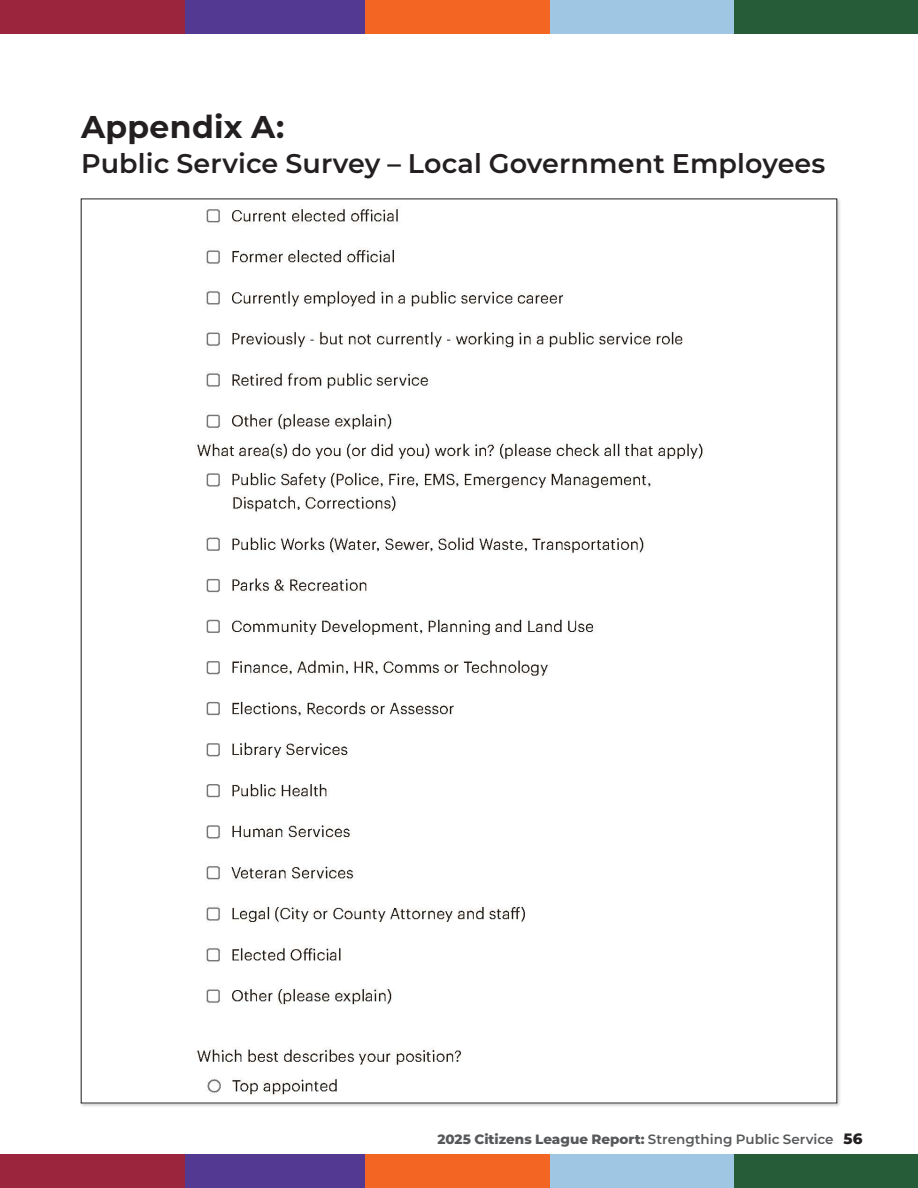
<style>
.page{position:relative;width:918px;height:1188px;background:#fff}
.page>*{position:absolute;margin:0;border:0;box-sizing:border-box;transform-origin:0 0}
.Subhead_larger_bold{font:700 31.5px "Montserrat";letter-spacing:.01em;color:#231f20}
.Subhead_larger_bold-2{font:600 27px "Montserrat";letter-spacing:.005em;color:#231f20}
.t1{font:800 13.5px "Montserrat";color:#57585a}
.s1{font-weight:600}
.s2{font-size:15px;color:#231f20}
</style>
<div class="page">
<div style="left:733px;top:0;width:185px;height:34px;background:#275c39"></div>
<div style="left:549px;top:0;width:185px;height:34px;background:#9fc7e3"></div>
<div style="left:365px;top:0;width:184px;height:34px;background:#f36523"></div>
<div style="left:181px;top:0;width:184px;height:34px;background:#533991"></div>
<div style="left:0;top:0;width:185px;height:34px;background:#9a253d"></div>
<div style="left:733px;top:1154px;width:185px;height:34px;background:#275c39"></div>
<div style="left:549px;top:1154px;width:185px;height:34px;background:#9fc7e3"></div>
<div style="left:365px;top:1154px;width:184px;height:34px;background:#f36523"></div>
<div style="left:181px;top:1154px;width:184px;height:34px;background:#533991"></div>
<div style="left:0;top:1154px;width:185px;height:34px;background:#9a253d"></div>
<img style="left:195px;top:207px;width:509px;height:888px">
<p class="Subhead_larger_bold" style="left:81px;top:105px;width:205px">Appendix A:</p>
<p class="Subhead_larger_bold-2" style="left:81px;top:144px;width:746px">Public Service Survey – Local Government Employees</p>
<p class="t1" style="left:437px;top:1130px;width:427px">2025 Citizens League Report: <span class="s1">Strengthing Public Service</span> <span class="s2">56</span></p>
</div>
